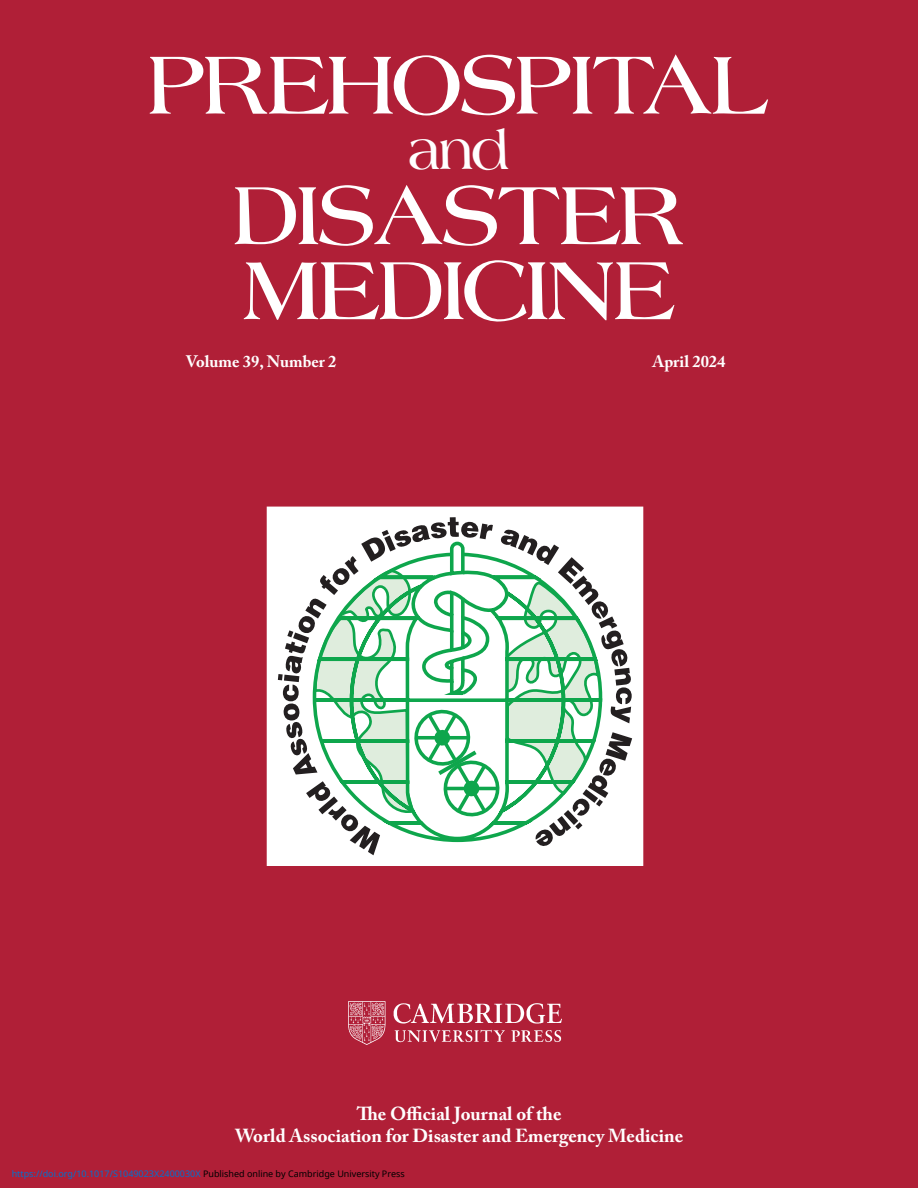
<style>
.page{position:relative;width:918px;height:1188px;background:#b01f37}
.page>*{position:absolute;margin:0;border:0;box-sizing:border-box;transform-origin:0 0}
.t1{font:700 75px/75px "Americana";letter-spacing:-.04em;color:#fff}
.t2{font:700 48px "Americana";color:#fff}
.t3{font:700 18.75px/22.5px "Adobe Caslon Pro";color:#fff;text-align:center}
.t4{font:700 16.5px "Adobe Caslon Pro";color:#fff}
.t5{font:9px "Noto Sans";color:#0172cf}
.s1{color:#000}
</style>
<div class="page">
<div style="left:267px;top:507px;width:376px;height:358px;background:#fff"></div>
<svg style="left:278px;top:517px;width:354px;height:339px"></svg>
<div style="left:267px;top:507px;width:376px;height:359px;border:1px solid #fff"></div>
<img style="left:349px;top:1001px;width:212px;height:44px">
<h1 class="t1" style="left:148px;top:47px;width:624px">PREHOSPITAL</h1>
<h2 class="t2" style="left:409px;top:119px;width:103px">and</h2>
<h1 class="t1" style="left:233px;top:177px;width:455px">DISASTER<br>MEDICINE</h1>
<h3 class="t4" style="left:186px;top:352px;width:152px">Volume 39, Number 2</h3>
<h3 class="t4" style="left:652px;top:352px;width:75px">April 2024</h3>
<h3 class="t3" style="left:235px;top:1102px;width:450px">The Official Journal of the<br>World Association for Disaster and Emergency Medicine</h3>
<p class="t5" style="left:12px;top:1168px;width:395px">https://doi.org/10.1017/S1049023X2400030X <span class="s1">Published online by Cambridge University Press</span></p>
</div>
